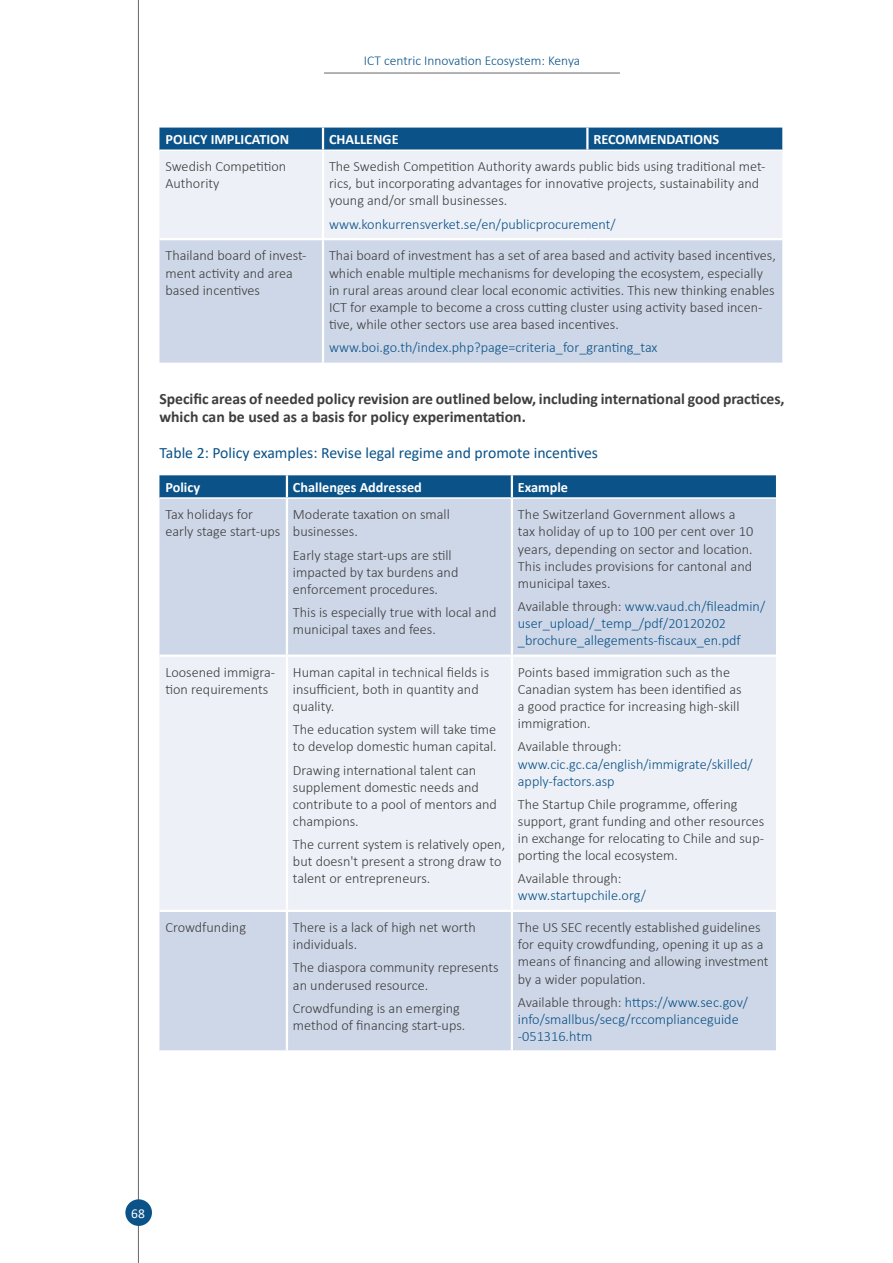
<style>
.page{position:relative;width:893px;height:1263px;background:#fff}
.page>*{position:absolute;margin:0;border:0;box-sizing:border-box;transform-origin:0 0}
.Heading_b{font:700 15.75px/18.9px "Calibri";color:#3e3e3f}
.Table_title{font:15.75px "Calibri";color:#0a5288}
.Table_text{font:300 14.25px/17.1px "Calibri";color:#3e3e3f}
.Table_text-2{font:300 14.25px/17.1px "Calibri";color:#0a5288}
.Table_head_white_cen{font:700 14.25px "Calibri";color:#fff}
.t1{font:300 13.5px "Calibri";color:#0a5288}
.t2{font:13.5px "Calibri";color:#fff}
.s1{color:#3e3e3f}
</style>
<div class="page">
<hr style="left:138px;top:0;width:1px;height:1263px;background:#67676a">
<div style="left:125px;top:1199px;width:27px;height:27px;background:#0a5288;border-radius:50%"></div>
<hr style="left:324px;top:73px;width:296px;height:1px;background:#67676a">
<div style="left:159px;top:128px;width:623px;height:21px;background:#0a5288"></div>
<div style="left:160px;top:151px;width:622px;height:87px;background:#edf0f6"></div>
<div style="left:159px;top:240px;width:623px;height:123px;background:#ced7e7"></div>
<hr style="left:322px;top:128px;width:2px;height:21px;background:#fff">
<hr style="left:586px;top:128px;width:2px;height:21px;background:#fff">
<hr style="left:322px;top:151px;width:2px;height:87px;background:#fff">
<hr style="left:322px;top:240px;width:2px;height:123px;background:#fff">
<div style="left:159px;top:475px;width:617px;height:22px;background:#0a5288"></div>
<div style="left:159px;top:499px;width:617px;height:551px;background:#ced7e7"></div>
<div style="left:159px;top:657px;width:617px;height:253px;background:#edf0f6"></div>
<hr style="left:286px;top:475px;width:2px;height:22px;background:#fff">
<hr style="left:511px;top:475px;width:2px;height:22px;background:#fff">
<hr style="left:286px;top:499px;width:2px;height:155px;background:#fff">
<hr style="left:511px;top:499px;width:2px;height:155px;background:#fff">
<hr style="left:159px;top:654px;width:128px;height:3px;background:#fff">
<hr style="left:287px;top:654px;width:225px;height:3px;background:#fff">
<hr style="left:286px;top:657px;width:2px;height:253px;background:#fff">
<hr style="left:512px;top:654px;width:264px;height:3px;background:#fff">
<hr style="left:511px;top:657px;width:2px;height:253px;background:#fff">
<hr style="left:159px;top:910px;width:128px;height:2px;background:#fff">
<hr style="left:287px;top:910px;width:225px;height:2px;background:#fff">
<hr style="left:286px;top:912px;width:2px;height:138px;background:#fff">
<hr style="left:512px;top:910px;width:264px;height:2px;background:#fff">
<hr style="left:511px;top:912px;width:2px;height:138px;background:#fff">
<p class="t1" style="left:364px;top:52px;width:218px">ICT centric Innovation Ecosystem: Kenya</p>
<p class="Table_head_white_cen" style="left:165px;top:129px;width:125px">POLICY IMPLICATION</p>
<p class="Table_head_white_cen" style="left:329px;top:129px;width:71px">CHALLENGE</p>
<p class="Table_head_white_cen" style="left:593px;top:129px;width:127px">RECOMMENDATIONS</p>
<p class="Table_text" style="left:165px;top:158px;width:122px">Swedish Competition<br>Authority</p>
<p class="Table_text" style="left:329px;top:158px;width:438px">The Swedish Competition Authority awards public bids using traditional met&shy;rics, but incorporating advantages for innovative projects, sustainability and young and/or small businesses.</p>
<p class="Table_text-2" style="left:329px;top:215px;width:288px">www.konkurrensverket.se/en/publicprocurement/</p>
<p class="Table_text" style="left:165px;top:247px;width:143px">Thailand board of invest&shy;ment activity and area based incentives</p>
<p class="Table_text" style="left:329px;top:247px;width:448px">Thai board of investment has a set of area based and activity based incentives, which enable multiple mechanisms for developing the ecosystem, especially in rural areas around clear local economic activities. This new thinking enables ICT for example to become a cross cutting cluster using activity based incen&shy;tive, while other sectors use area based incentives.</p>
<p class="Table_text-2" style="left:329px;top:339px;width:330px">www.boi.go.th/index.php?page=criteria_for_granting_tax</p>
<p class="Heading_b" style="left:159px;top:389px;width:627px">Specific areas of needed policy revision are outlined below, including international good practices, which can be used as a basis for policy experimentation.</p>
<p class="Table_title" style="left:159px;top:442px;width:440px">Table 2: Policy examples: Revise legal regime and promote incentives</p>
<p class="Table_head_white_cen" style="left:165px;top:477px;width:36px">Policy</p>
<p class="Table_head_white_cen" style="left:293px;top:477px;width:130px">Challenges Addressed</p>
<p class="Table_head_white_cen" style="left:518px;top:477px;width:52px">Example</p>
<p class="Table_text" style="left:165px;top:506px;width:116px">Tax holidays for early stage start-ups</p>
<p class="Table_text" style="left:293px;top:506px;width:158px">Moderate taxation on small businesses.</p>
<p class="Table_text" style="left:293px;top:546px;width:167px">Early stage start-ups are still impacted by tax burdens and enforcement procedures.</p>
<p class="Table_text" style="left:293px;top:603px;width:205px">This is especially true with local and municipal taxes and fees.</p>
<p class="Table_text" style="left:518px;top:506px;width:237px">The Switzerland Government allows a tax holiday of up to 100 per cent over 10 years, depending on sector and location.<br>This includes provisions for cantonal and municipal taxes.</p>
<p class="Table_text-2" style="left:518px;top:597px;width:249px"><span class="s1">Available through:</span> www.vaud.ch/fileadmin/ user_upload/_temp_/pdf/20120202 _brochure_allegements-fiscaux_en.pdf</p>
<p class="Table_text" style="left:165px;top:664px;width:111px">Loosened immigra&shy;tion requirements</p>
<p class="Table_text" style="left:293px;top:664px;width:198px">Human capital in technical fields is insufficient, both in quantity and quality.</p>
<p class="Table_text" style="left:293px;top:721px;width:205px">The education system will take time to develop domestic human capital.</p>
<p class="Table_text" style="left:293px;top:761px;width:206px">Drawing international talent can supplement domestic needs and contribute to a pool of mentors and champions.</p>
<p class="Table_text" style="left:293px;top:835px;width:214px">The current system is relatively open, but doesn't present a strong draw to talent or entrepreneurs.</p>
<p class="Table_text" style="left:165px;top:919px;width:82px">Crowdfunding</p>
<p class="Table_text" style="left:293px;top:919px;width:184px">There is a lack of high net worth individuals.</p>
<p class="Table_text" style="left:293px;top:959px;width:207px">The diaspora community represents an underused resource.</p>
<p class="Table_text" style="left:293px;top:999px;width:174px">Crowdfunding is an emerging method of financing start-ups.</p>
<p class="Table_text" style="left:518px;top:664px;width:225px">Points based immigration such as the Canadian system has been identified as a good practice for increasing high-skill immigration.</p>
<p class="Table_text-2" style="left:518px;top:738px;width:236px"><span class="s1">Available through: </span>www.cic.gc.ca/english/immigrate/skilled/ apply-factors.asp</p>
<p class="Table_text" style="left:518px;top:795px;width:248px">The Startup Chile programme, offering support, grant funding and other resources in exchange for relocating to Chile and sup&shy;porting the local ecosystem.</p>
<p class="Table_text-2" style="left:518px;top:870px;width:130px"><span class="s1">Available through: </span>www.startupchile.org/</p>
<p class="Table_text" style="left:518px;top:919px;width:252px">The US SEC recently established guidelines for equity crowdfunding, opening it up as a means of financing and allowing investment by a wider population.</p>
<p class="Table_text-2" style="left:518px;top:993px;width:232px"><span class="s1">Available through:</span> https://www.sec.gov/ info/smallbus/secg/rccomplianceguide -051316.htm</p>
<p class="t2" style="left:131px;top:1204px;width:15px">68</p>
</div>
